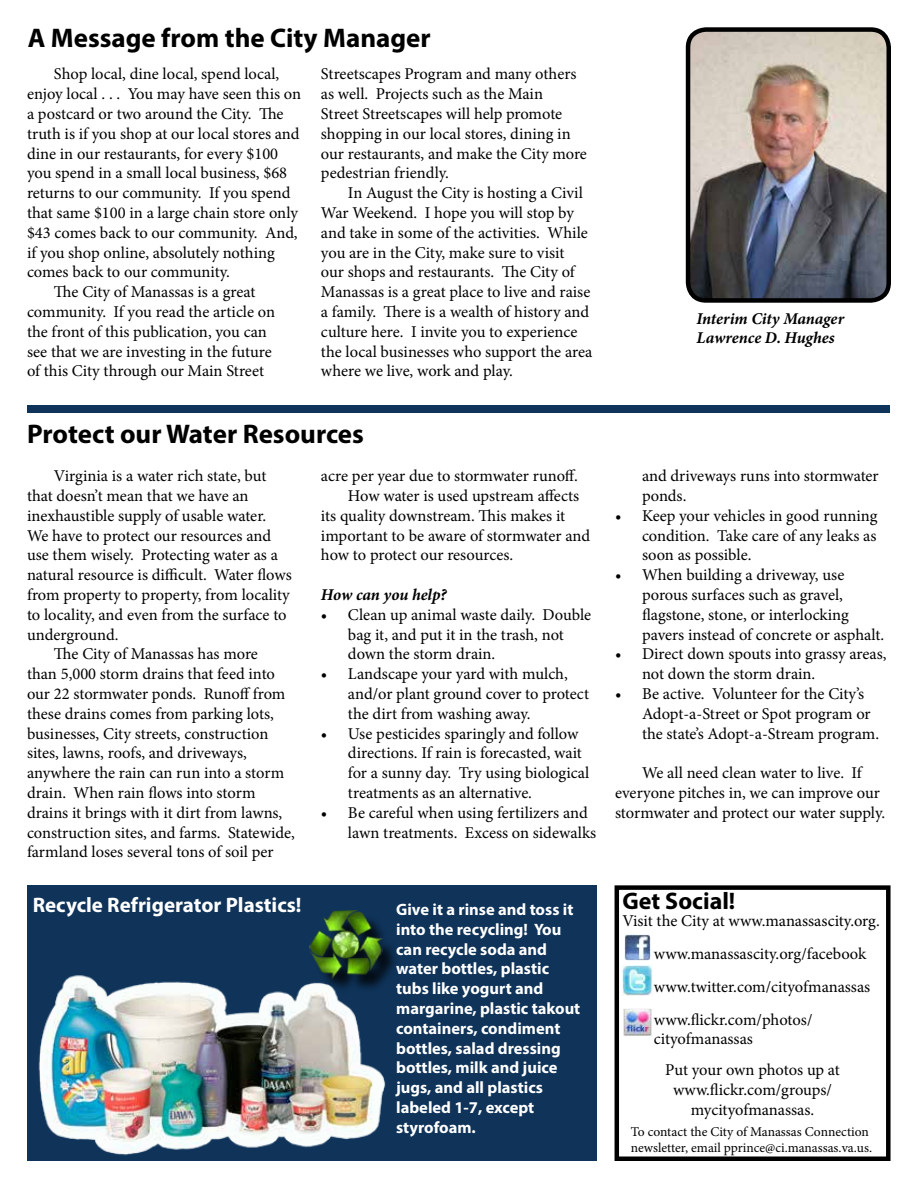
<style>
.page{position:relative;width:918px;height:1188px;background:#fff}
.page>*{position:absolute;margin:0;border:0;box-sizing:border-box;transform-origin:0 0}
.t1{font:700 27px "Myriad Pro";color:#000}
.t2{font:700 24px "Myriad Pro";color:#000}
.t3{font:700 21px "Myriad Pro";color:#fff}
.t4{font:16.5px/19.8px "Minion Pro";letter-spacing:-.005em;color:#000}
.t5{font:700 16.5px/19.8px "Myriad Pro";color:#fff}
.t6{font:italic 700 16.5px/19.8px "Minion Pro";letter-spacing:-.005em;color:#000}
.t7{font:13.5px/16.2px "Minion Pro";letter-spacing:-.005em;color:#000}
</style>
<div class="page">
<div style="left:615px;top:885px;width:276px;height:276px;border:4px solid #000"></div>
<img style="left:625px;top:934px;width:26px;height:26px">
<img style="left:624px;top:1009px;width:27px;height:27px">
<img style="left:623px;top:966px;width:29px;height:29px">
<div style="left:27px;top:885px;width:570px;height:276px;background:#0f3359"></div>
<div style="left:27px;top:405px;width:863px;height:7px;background:#0f3359"></div>
<img style="left:691px;top:32px;width:195px;height:266px">
<div style="left:686px;top:27px;width:205px;height:276px;border:4px solid #000;border-radius:18px"></div>
<div style="left:313px;top:914px;width:86px;height:81px;background:#000;opacity:.75"></div>
<img style="left:309px;top:911px;width:80px;height:48px">
<img style="left:38px;top:959px;width:358px;height:197px">
<h1 class="t1" style="left:28px;top:21px;width:405px">A Message from the City Manager</h1>
<p class="t4" style="left:54px;top:64px;width:227px">Shop local, dine local, spend local,</p>
<p class="t4" style="left:27px;top:84px;width:276px">enjoy local . . . You may have seen this on</p>
<p class="t4" style="left:27px;top:104px;width:258px">a postcard or two around the City. The</p>
<p class="t4" style="left:27px;top:124px;width:274px">truth is if you shop at our local stores and</p>
<p class="t4" style="left:27px;top:144px;width:253px">dine in our restaurants, for every $100</p>
<p class="t4" style="left:27px;top:163px;width:262px">you spend in a small local business, $68</p>
<p class="t4" style="left:27px;top:183px;width:265px">returns to our community. If you spend</p>
<p class="t4" style="left:27px;top:203px;width:272px">that same $100 in a large chain store only</p>
<p class="t4" style="left:27px;top:223px;width:272px">$43 comes back to our community. And,</p>
<p class="t4" style="left:27px;top:243px;width:249px">if you shop online, absolutely nothing</p>
<p class="t4" style="left:27px;top:262px;width:205px">comes back to our community.</p>
<p class="t4" style="left:54px;top:282px;width:203px">The City of Manassas is a great</p>
<p class="t4" style="left:27px;top:302px;width:250px">community. If you read the article on</p>
<p class="t4" style="left:27px;top:322px;width:241px">the front of this publication, you can</p>
<p class="t4" style="left:27px;top:342px;width:246px">see that we are investing in the future</p>
<p class="t4" style="left:27px;top:361px;width:239px">of this City through our Main Street</p>
<p class="t4" style="left:321px;top:64px;width:268px">Streetscapes Program and many others as well. Projects such as the Main<br>Street Streetscapes will help promote shopping in our local stores, dining in our restaurants, and make the City more pedestrian friendly.</p>
<p class="t4" style="left:321px;top:183px;width:273px;text-indent:27px">In August the City is hosting a Civil War Weekend. I hope you will stop by and take in some of the activities. While you are in the City, make sure to visit<br>our shops and restaurants. The City of Manassas is a great place to live and raise a family. There is a wealth of history and culture here. I invite you to experience the local businesses who support the area where we live, work and play.</p>
<h1 class="t1" style="left:27px;top:417px;width:338px">Protect our Water Resources</h1>
<p class="t4" style="left:54px;top:466px;width:214px">Virginia is a water rich state, but</p>
<p class="t4" style="left:27px;top:486px;width:223px">that doesn’t mean that we have an</p>
<p class="t4" style="left:27px;top:506px;width:241px">inexhaustible supply of usable water.</p>
<p class="t4" style="left:27px;top:526px;width:246px">We have to protect our resources and</p>
<p class="t4" style="left:27px;top:545px;width:252px">use them wisely. Protecting water as a</p>
<p class="t4" style="left:27px;top:565px;width:266px">natural resource is difficult. Water flows</p>
<p class="t4" style="left:27px;top:585px;width:264px">from property to property, from locality</p>
<p class="t4" style="left:27px;top:605px;width:261px">to locality, and even from the surface to</p>
<p class="t4" style="left:27px;top:625px;width:93px">underground.</p>
<p class="t4" style="left:54px;top:644px;width:205px">The City of Manassas has more</p>
<p class="t4" style="left:27px;top:664px;width:250px">than 5,000 storm drains that feed into</p>
<p class="t4" style="left:27px;top:684px;width:260px">our 22 stormwater ponds. Runoff from</p>
<p class="t4" style="left:27px;top:704px;width:248px">these drains comes from parking lots,</p>
<p class="t4" style="left:27px;top:724px;width:243px">businesses, City streets, construction</p>
<p class="t4" style="left:27px;top:743px;width:221px">sites, lawns, roofs, and driveways,</p>
<p class="t4" style="left:27px;top:763px;width:259px">anywhere the rain can run into a storm</p>
<p class="t4" style="left:27px;top:783px;width:230px">drain. When rain flows into storm</p>
<p class="t4" style="left:27px;top:803px;width:257px">drains it brings with it dirt from lawns,</p>
<p class="t4" style="left:27px;top:823px;width:269px">construction sites, and farms. Statewide,</p>
<p class="t4" style="left:27px;top:842px;width:248px">farmland loses several tons of soil per</p>
<p class="t3" style="left:33px;top:891px;width:270px">Recycle Refrigerator Plastics!</p>
<p class="t4" style="left:321px;top:466px;width:258px">acre per year due to stormwater runoff.</p>
<p class="t4" style="left:348px;top:486px;width:233px">How water is used upstream affects</p>
<p class="t4" style="left:321px;top:506px;width:246px">its quality downstream. This makes it</p>
<p class="t4" style="left:321px;top:526px;width:271px">important to be aware of stormwater and</p>
<p class="t4" style="left:321px;top:545px;width:194px">how to protect our resources.</p>
<p class="t6" style="left:321px;top:585px;width:127px">How can you help?</p>
<p class="t4" style="left:348px;top:605px;width:245px;text-indent:-27px">• Clean up animal waste daily. Double bag it, and put it in the trash, not down the storm drain.</p>
<p class="t4" style="left:348px;top:664px;width:243px;text-indent:-27px">• Landscape your yard with mulch, and/or plant ground cover to protect the dirt from washing away.</p>
<p class="t4" style="left:348px;top:724px;width:243px;text-indent:-27px">• Use pesticides sparingly and follow directions. If rain is forecasted, wait for a sunny day. Try using biological treatments as an alternative.</p>
<p class="t4" style="left:348px;top:803px;width:250px;text-indent:-27px">• Be careful when using fertilizers and lawn treatments. Excess on sidewalks</p>
<p class="t5" style="left:396px;top:899px;width:186px">Give it a rinse and toss it into the recycling! You can recycle soda and water bottles, plastic tubs like yogurt and margarine, plastic takout containers, condiment bottles, salad dressing bottles, milk and juice jugs, and all plastics labeled 1-7, except styrofoam.</p>
<p class="t6" style="left:697px;top:308px;width:149px">Interim City Manager<br>Lawrence D. Hughes</p>
<p class="t4" style="left:642px;top:466px;width:238px">and driveways runs into stormwater ponds.</p>
<p class="t4" style="left:642px;top:506px;width:237px;text-align:justify;text-indent:-27px">• Keep your vehicles in good running condition. Take care of any leaks as soon as possible.</p>
<p class="t4" style="left:642px;top:565px;width:244px;text-indent:-27px">• When building a driveway, use porous surfaces such as gravel, flagstone, stone, or interlocking pavers instead of concrete or asphalt.</p>
<p class="t4" style="left:642px;top:644px;width:246px;text-indent:-27px">• Direct down spouts into grassy areas, not down the storm drain.</p>
<p class="t4" style="left:642px;top:684px;width:239px;text-indent:-27px">• Be active. Volunteer for the City’s<br>Adopt-a-Street or Spot program or the state’s Adopt-a-Stream program.</p>
<p class="t4" style="left:615px;top:763px;width:272px;text-align:center">We all need clean water to live. If everyone pitches in, we can improve our stormwater and protect our water supply.</p>
<h2 class="t2" style="left:622px;top:886px;width:114px">Get Social!</h2>
<p class="t4" style="left:654px;top:904px;width:227px;line-height:33px;text-indent:-31px">Visit the City at www.manassascity.org. www.manassascity.org/facebook www.twitter.com/cityofmanassas www.flickr.com/photos/</p>
<p class="t4" style="left:665px;top:1024px;width:176px;line-height:30.6px;text-indent:-11px">cityofmanassas<br>Put your own photos up at</p>
<p class="t4" style="left:673px;top:1080px;width:160px;text-align:center">www.flickr.com/groups/ mycityofmanassas.</p>
<p class="t7" style="left:631px;top:1124px;width:243px">To contact the City of Manassas Connection newsletter, email pprince@ci.manassas.va.us.</p>
</div>
